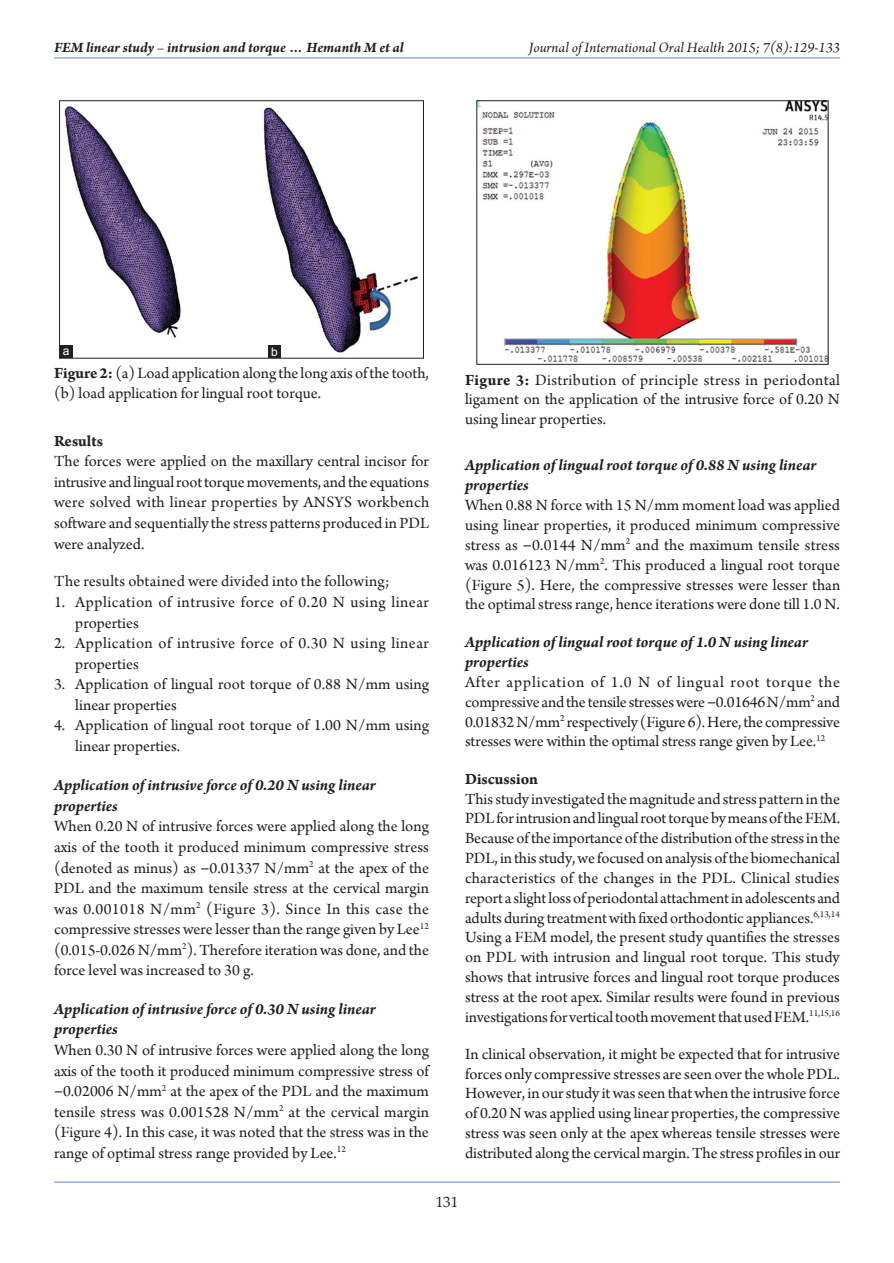
<style>
.page{position:relative;width:894px;height:1263px;background:#fff}
.page>*{position:absolute;margin:0;border:0;box-sizing:border-box;transform-origin:0 0}
.TX{font:16.5px/19.8px "Arno Pro";color:#231f20;text-align:justify}
.t1{font:italic 700 16.5px/20.9px "Arno Pro";color:#231f20}
.FGC{font:16.5px/19.8px "Arno Pro";color:#231f20;text-align:justify}
.L{font:16.5px/20.5px "Arno Pro";letter-spacing:.03em;color:#231f20}
.LL{font:16.5px/20.5px "Arno Pro";letter-spacing:.005em;color:#231f20}
.L-2{font:16.5px/20.5px "Arno Pro";letter-spacing:.005em;color:#231f20}
.TX_No_After_Space{font:16.5px "Arno Pro";letter-spacing:.005em;color:#231f20}
.t2{font:700 16.5px "Arno Pro";color:#231f20}
.RH1{font:italic 15px "Arno Pro";color:#231f20}
.t3{font:italic 700 15px "Arno Pro";color:#231f20}
.t4{font:15px "Palatino Linotype";color:#231f20}
.LABEL{font:12px "Arial";color:#fff}
.s1{font-weight:700}
</style>
<div class="page">
<hr style="left:54px;top:1181px;width:785px;height:1px;background:#90b2dd">
<hr style="left:54px;top:57px;width:785px;height:2px;background:#90b2dd">
<img style="left:478px;top:102px;width:348px;height:260px">
<div style="left:476px;top:100px;width:352px;height:264px;border:1px solid #231f20"></div>
<img style="left:64px;top:106px;width:354px;height:247px">
<div style="left:59px;top:100px;width:364px;height:258px;border:1px solid #231f20"></div>
<div style="left:268px;top:345px;width:13px;height:13px;background:#231f20"></div>
<div style="left:60px;top:345px;width:13px;height:13px;background:#231f20"></div>
<p class="t3" style="left:54px;top:39px;width:351px">FEM linear study – intrusion and torque … Hemanth M et al</p>
<p class="RH1" style="left:528px;top:39px;width:313px">Journal of International Oral Health 2015; 7(8):129-133</p>
<p class="LABEL" style="left:63px;top:342px;width:8px">a</p>
<p class="LABEL" style="left:271px;top:343px;width:8px">b</p>
<p class="FGC" style="left:54px;top:364px;width:376px"><span class="s1">Figure2:</span> (a) Load application along the long axis of the tooth, (b) load application for lingual root torque.</p>
<h1 class="t2" style="left:54px;top:431px;width:50px">Results</h1>
<p class="TX" style="left:54px;top:452px;width:376px;line-height:20.5px">The forces were applied on the maxillary central incisor for intrusive and lingual root torque movements, and the equations were solved with linear properties by ANSYS workbench software and sequentially the stress patterns produced in PDL were analyzed.</p>
<p class="TX_No_After_Space" style="left:54px;top:572px;width:337px">The results obtained were divided into the following;</p>
<p class="L" style="left:75px;top:592px;width:355px;text-indent:-21px">1. Application of intrusive force of 0.20 N using linear properties</p>
<p class="L" style="left:75px;top:634px;width:355px;text-indent:-21px">2. Application of intrusive force of 0.30 N using linear properties</p>
<p class="L-2" style="left:75px;top:675px;width:355px;text-indent:-21px">3. Application of lingual root torque of 0.88 N/mm using linear properties</p>
<p class="LL" style="left:75px;top:716px;width:355px;text-indent:-21px">4. Application of lingual root torque of 1.00 N/mm using linear properties.</p>
<h2 class="t1" style="left:54px;top:775px;width:323px">Application of intrusiveforce of 0.20 N using linear properties</h2>
<p class="TX" style="left:54px;top:817px;width:376px;line-height:20.5px">When 0.20 N of intrusive forces were applied along the long axis of the tooth it produced minimum compressive stress (denoted as minus) as −0.01337 N/mm<sup>2</sup> at the apex of the PDL and the maximum tensile stress at the cervical margin was 0.001018 N/mm<sup>2</sup> (Figure 3). Since In this case the compressive stresses were lesser than the range given by Lee<sup>12 </sup>(0.015-0.026 N/mm<sup>2</sup>). Therefore iteration was done, and the force level was increased to 30 g.</p>
<h2 class="t1" style="left:54px;top:998px;width:323px">Application of intrusiveforce of 0.30 N using linear properties</h2>
<p class="TX" style="left:54px;top:1040px;width:376px;line-height:20.5px">When 0.30 N of intrusive forces were applied along the long axis of the tooth it produced minimum compressive stress of −0.02006 N/mm<sup>2</sup> at the apex of the PDL and the maximum tensile stress was 0.001528 N/mm<sup>2</sup> at the cervical margin (Figure 4). In this case, it was noted that the stress was in the range of optimal stress range provided by Lee.<sup>12</sup></p>
<p class="FGC" style="left:465px;top:370px;width:376px"><span class="s1">Figure 3:</span> Distribution of principle stress in periodontal ligament on the application of the intrusive force of 0.20 N using linear properties.</p>
<h2 class="t1" style="left:465px;top:456px;width:352px;line-height:20.1px">Application of lingual root torque of 0.88 N using linear properties</h2>
<p class="TX" style="left:465px;top:496px;width:376px">When 0.88 N force with 15 N/mm moment load was applied using linear properties, it produced minimum compressive stress as −0.0144 N/mm<sup>2</sup> and the maximum tensile stress was 0.016123 N/mm<sup>2</sup>. This produced a lingual root torque (Figure 5). Here, the compressive stresses were lesser than the optimal stress range, hence iterations were done till 1.0 N.</p>
<h2 class="t1" style="left:465px;top:632px;width:344px;line-height:20.1px">Application of lingual root torque of 1.0 N using linear properties</h2>
<p class="TX" style="left:465px;top:673px;width:376px">After application of 1.0 N of lingual root torque the compressive and the tensile stresses were −0.01646N/mm<sup>2</sup> and 0.01832N/mm<sup>2</sup> respectively (Figure6). Here, the compressive stresses were within the optimal stress range given by Lee.<sup>12</sup></p>
<h1 class="t2" style="left:465px;top:769px;width:75px">Discussion</h1>
<p class="TX" style="left:465px;top:789px;width:376px">This study investigated the magnitude and stress pattern in the PDL for intrusion and lingual root torque by means of the FEM.<br>Because of the importance of the distribution of the stress in the PDL, in this study, we focused on analysis of the biomechanical characteristics of the changes in the PDL. Clinical studies report a slight loss of periodontal attachment in adolescents and adults during treatment with fixed orthodontic appliances.<sup>6,13,14<br></sup>Using a FEM model, the present study quantifies the stresses on PDL with intrusion and lingual root torque. This study shows that intrusive forces and lingual root torque produces stress at the root apex. Similar results were found in previous investigations for vertical tooth movement that used FEM.<sup>11,15,16</sup></p>
<p class="TX" style="left:465px;top:1044px;width:376px">In clinical observation, it might be expected that for intrusive forces only compressive stresses are seen over the whole PDL.<br>However, in our study it was seen that when the intrusive force of 0.20 N was applied using linear properties, the compressive stress was seen only at the apex whereas tensile stresses were distributed along the cervical margin. The stress profiles in our</p>
<p class="t4" style="left:435px;top:1191px;width:24px">131</p>
</div>
